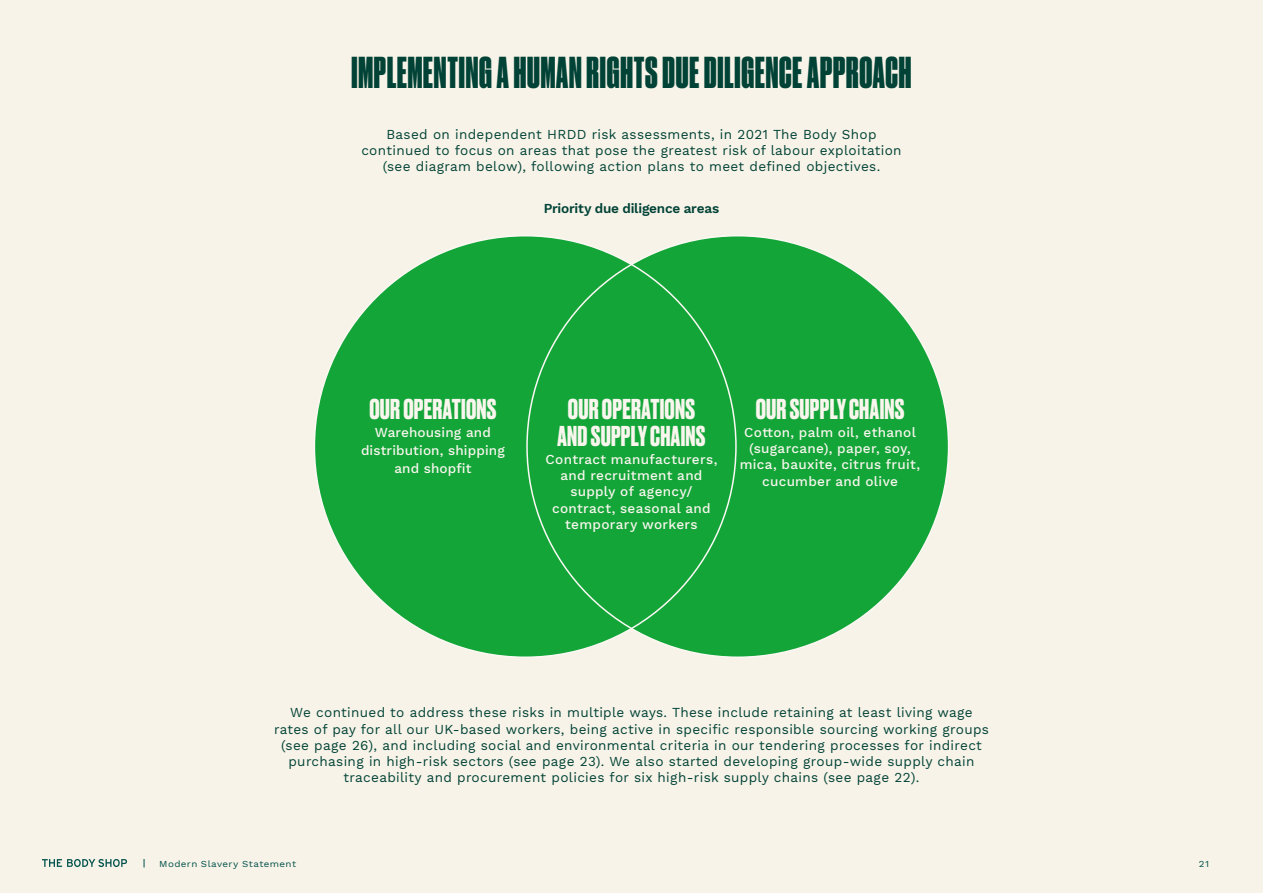
<style>
.page{position:relative;width:1263px;height:893px;background:#f8f3e8}
.page>*{position:absolute;margin:0;border:0;box-sizing:border-box;transform-origin:0 0}
.t1{font:42px "Druk Cond Cy Super";letter-spacing:.02em;color:#004236}
.t2{font:700 27px/27px "Druk Cy";letter-spacing:.01em;color:#f9f6ee;text-align:center}
.t3{font:13.5px/16.2px "Work Sans";letter-spacing:.025em;color:#004236;text-align:center}
.t4{font:500 13.5px/16.2px "Work Sans";letter-spacing:.02em;color:#f9f6ee;text-align:center}
.t5{font:600 13.5px "Work Sans";letter-spacing:-.015em;color:#004236}
.t6{font:9px "Work Sans";letter-spacing:.035em;color:#00514b;scale:1.09 1}
</style>
<div class="page">
<svg style="left:42px;top:859px;width:85px;height:8px"></svg>
<div style="left:527px;top:236px;width:421px;height:421px;background:#13a538;border-radius:50%"></div>
<div style="left:314px;top:236px;width:422px;height:421px;background:#13a538;border-radius:50%"></div>
<h1 class="t1" style="left:352px;top:47px;width:561px">IMPLEMENTING A HUMAN RIGHTS DUE DILIGENCE APPROACH</h1>
<p class="t3" style="left:361px;top:127px;width:542px">Based on independent HRDD risk assessments, in 2021 The Body Shop continued to focus on areas that pose the greatest risk of labour exploitation (see diagram below), following action plans to meet defined objectives.</p>
<p class="t5" style="left:544px;top:200px;width:177px">Priority due diligence areas</p>
<h2 class="t2" style="left:369px;top:394px;width:129px">OUR OPERATIONS</h2>
<p class="t4" style="left:361px;top:424px;width:145px;line-height:18.1px">Warehousing and distribution, shipping and shopfit</p>
<h2 class="t2" style="left:557px;top:394px;width:149px">OUR OPERATIONS<br>AND SUPPLY CHAINS</h2>
<p class="t4" style="left:546px;top:452px;width:173px">Contract manufacturers, and recruitment and supply of agency/ contract, seasonal and temporary workers</p>
<h2 class="t2" style="left:756px;top:394px;width:150px">OUR SUPPLY CHAINS</h2>
<p class="t4" style="left:740px;top:425px;width:182px">Cotton, palm oil, ethanol (sugarcane), paper, soy, mica, bauxite, citrus fruit, cucumber and olive</p>
<p class="t3" style="left:274px;top:705px;width:716px">We continued to address these risks in multiple ways. These include retaining at least living wage rates of pay for all our UK-based workers, being active in specific responsible sourcing working groups (see page 26), and including social and environmental criteria in our tendering processes for indirect purchasing in high-risk sectors (see page 23). We also started developing group-wide supply chain traceability and procurement policies for six high-risk supply chains (see page 22).</p>
<p class="t6" style="left:159px;top:859px;width:127px">Modern Slavery Statement</p>
<p class="t6" style="left:1199px;top:859px;width:11px">21</p>
</div>
